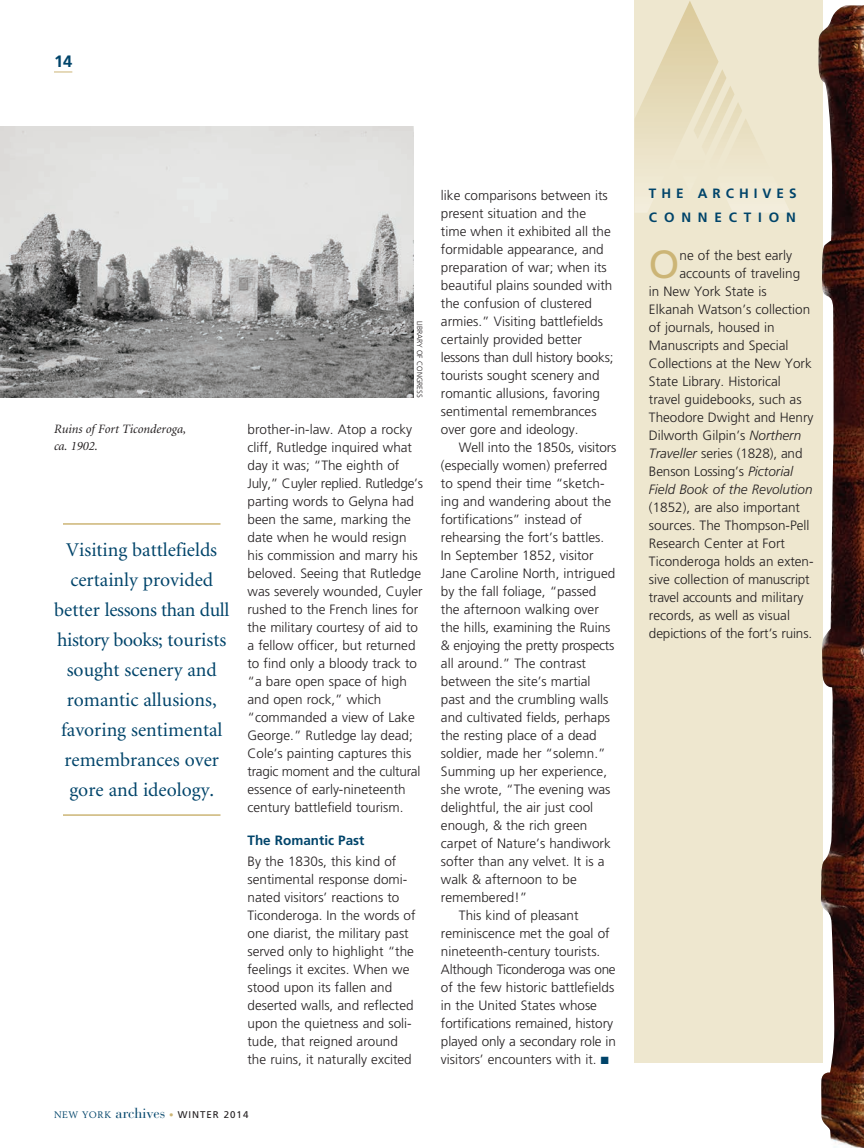
<style>
.page{position:relative;width:864px;height:1148px;background:#fff}
.page>*{position:absolute;margin:0;border:0;box-sizing:border-box;transform-origin:0 0}
.Body_Text_w__drop_ca{font:39.3px "Frutiger";color:#ccb576}
.Quote_4{font:19.5px/30px "Minion";color:#00446a;text-align:center}
.Text{font:700 16.5px "Frutiger";color:#00446a}
.Text-2{font:300 13.5px/18px "Frutiger";color:#231f20}
.Text_no_indent{font:300 13.5px/18px "Frutiger";color:#231f20}
.Body_Text_w__drop_ca-2{font:300 13.5px "Frutiger";color:#231f20}
.Body_Text_w__drop_ca-3{font:300 13.5px "Frutiger";letter-spacing:-.02em;color:#231f20}
.Body_Text_w__drop_ca-4{font:italic 300 13.5px "Frutiger";color:#231f20}
.Subhead{font:700 13.5px/24px "Frutiger";letter-spacing:.44em;color:#00446a}
.Subhead-2{font:700 13.5px "Frutiger";color:#00446a}
.t1{font:italic 12.75px/16.5px "Minion";color:#231f20}
.Text-3{font:9.75px "Frutiger";letter-spacing:.1em;color:#231f20}
.Caption_credit{font:300 7.5px "Frutiger";color:#231f20}
.s1{font-family:"Berling";font-size:9.3px;color:#00446a}
.s2{font-family:"Bauer Bodoni";font-size:14.25px;color:#00446a}
.s3{font-family:"Bauer Bodoni";font-size:9px;color:#ccb576}
.s4{color:#00446a}
.s5{font-style:italic}
</style>
<div class="page">
<img style="left:0;top:127px;width:413px;height:270px">
<div style="left:634px;top:0;width:190px;height:1062px;background:#eee7cf"></div>
<svg style="left:635px;top:1px;width:155px;height:211px"></svg>
<img style="left:818px;top:5px;width:46px;height:1143px">
<svg style="left:54px;top:72px;width:18px;height:1px"></svg>
<hr style="left:63px;top:523px;width:157px;height:1px;background:#ccb576">
<hr style="left:63px;top:814px;width:157px;height:1px;background:#ccb576">
<p class="Text" style="left:54px;top:51px;width:20px">14</p>
<p class="t1" style="left:54px;top:421px;width:134px">Ruins of Fort Ticonderoga, ca. 1902.</p>
<p class="Quote_4" style="left:54px;top:535px;width:177px">Visiting battlefields certainly provided better lessons than dull history books; tourists sought scenery and romantic allusions, favoring sentimental remembrances over gore and ideology.</p>
<p class="Caption_credit" style="left:424px;top:321px;width:78px;rotate:90deg">LIBRARY OF CONGRESS</p>
<p class="Text-2" style="left:248px;top:420px;width:177px">brother-in-law. Atop a rocky cliff, Rutledge inquired what day it was; “The eighth of<br>July,” Cuyler replied. Rutledge’s parting words to Gelyna had been the same, marking the date when he would resign his commission and marry his beloved. Seeing that Rutledge was severely wounded, Cuyler rushed to the French lines for the military courtesy of aid to a fellow officer, but returned to find only a bloody track to “a bare open space of high and open rock,” which “commanded a view of Lake<br>George.” Rutledge lay dead;<br>Cole’s painting captures this tragic moment and the cultural essence of early-nineteenth century battlefield tourism.</p>
<p class="Subhead-2" style="left:248px;top:832px;width:119px">The Romantic Past</p>
<p class="Text_no_indent" style="left:248px;top:852px;width:170px">By the 1830s, this kind of sentimental response domi&shy;nated visitors’ reactions to<br>Ticonderoga. In the words of one diarist, the military past served only to highlight “the feelings it excites. When we stood upon its fallen and deserted walls, and reflected upon the quietness and soli&shy;tude, that reigned around the ruins, it naturally excited</p>
<p class="Text-3" style="left:54px;top:1109px;width:196px"><span class="s1">NEW YORK</span> <span class="s2">archives</span> <span class="s3">•</span> WINTER 2014</p>
<p class="Text_no_indent" style="left:441px;top:186px;width:174px">like comparisons between its present situation and the time when it exhibited all the formidable appearance, and preparation of war; when its beautiful plains sounded with the confusion of clustered armies.” Visiting battlefields certainly provided better lessons than dull history books; tourists sought scenery and romantic allusions, favoring sentimental remembrances over gore and ideology.</p>
<p class="Text-2" style="left:441px;top:438px;width:177px;text-indent:18px">Well into the 1850s, visitors (especially women) preferred to spend their time “sketch&shy;ing and wandering about the fortifications” instead of rehearsing the fort’s battles.<br>In September 1852, visitor<br>Jane Caroline North, intrigued by the fall foliage, “passed the afternoon walking over the hills, examining the Ruins &amp; enjoying the pretty prospects all around.” The contrast between the site’s martial past and the crumbling walls and cultivated fields, perhaps the resting place of a dead soldier, made her “solemn.”<br>Summing up her experience, she wrote, “The evening was delightful, the air just cool enough, &amp; the rich green carpet of Nature’s handiwork softer than any velvet. It is a walk &amp; afternoon to be remembered!”</p>
<p class="Text-2" style="left:441px;top:906px;width:176px;text-indent:18px">This kind of pleasant reminiscence met the goal of nineteenth-century tourists.<br>Although Ticonderoga was one of the few historic battlefields in the United States whose fortifications remained, history played only a secondary role in visitors’ encounters with it. <span class="s4">■</span></p>
<p class="Subhead" style="left:649px;top:181px;width:149px">THE ARCHIVES<br>CONNECTION</p>
<p class="Body_Text_w__drop_ca" style="left:649px;top:241px;width:32px">O</p>
<p class="Body_Text_w__drop_ca-2" style="left:680px;top:248px;width:114px">ne of the best early</p>
<p class="Body_Text_w__drop_ca-2" style="left:680px;top:266px;width:122px">accounts of traveling</p>
<p class="Body_Text_w__drop_ca-2" style="left:649px;top:284px;width:119px">in New York State is</p>
<p class="Body_Text_w__drop_ca-2" style="left:649px;top:302px;width:163px">Elkanah Watson’s collection</p>
<p class="Body_Text_w__drop_ca-2" style="left:649px;top:320px;width:127px">of journals, housed in</p>
<p class="Body_Text_w__drop_ca-2" style="left:649px;top:338px;width:141px">Manuscripts and Special</p>
<p class="Body_Text_w__drop_ca-2" style="left:649px;top:356px;width:164px">Collections at the New York</p>
<p class="Body_Text_w__drop_ca-2" style="left:649px;top:374px;width:133px">State Library. Historical</p>
<p class="Body_Text_w__drop_ca-2" style="left:649px;top:392px;width:154px">travel guidebooks, such as</p>
<p class="Body_Text_w__drop_ca-2" style="left:649px;top:410px;width:166px">Theodore Dwight and Henry</p>
<p class="Body_Text_w__drop_ca-2" style="left:649px;top:428px;width:154px">Dilworth Gilpin’s <span class="s5">Northern</span></p>
<p class="Body_Text_w__drop_ca-2" style="left:649px;top:446px;width:155px"><span class="s5">Traveller</span> series (1828), and</p>
<p class="Body_Text_w__drop_ca-2" style="left:649px;top:464px;width:146px">Benson Lossing’s <span class="s5">Pictorial</span></p>
<p class="Body_Text_w__drop_ca-4" style="left:649px;top:482px;width:165px">Field Book of the Revolution</p>
<p class="Body_Text_w__drop_ca-2" style="left:649px;top:500px;width:153px">(1852), are also important</p>
<p class="Body_Text_w__drop_ca-2" style="left:649px;top:518px;width:162px">sources. The Thompson-Pell</p>
<p class="Body_Text_w__drop_ca-2" style="left:649px;top:536px;width:138px">Research Center at Fort</p>
<p class="Body_Text_w__drop_ca-2" style="left:649px;top:554px;width:166px">Ticonderoga holds an exten-</p>
<p class="Body_Text_w__drop_ca-2" style="left:649px;top:572px;width:162px">sive collection of manuscript</p>
<p class="Body_Text_w__drop_ca-3" style="left:649px;top:590px;width:156px">travel accounts and military</p>
<p class="Body_Text_w__drop_ca-2" style="left:649px;top:608px;width:143px">records, as well as visual</p>
<p class="Body_Text_w__drop_ca-2" style="left:649px;top:626px;width:165px">depictions of the fort’s ruins.</p>
</div>
